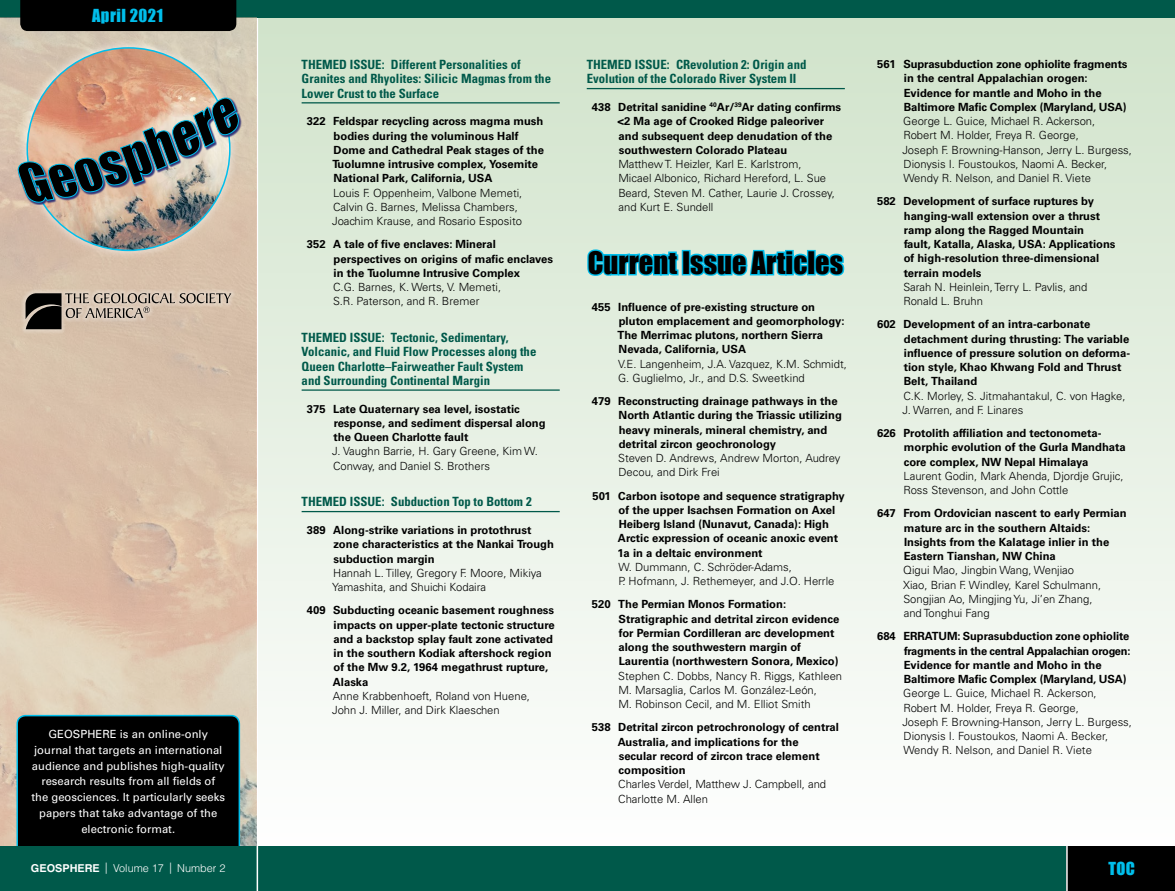
<style>
.page{position:relative;width:1175px;height:891px;background:#fff}
.page>*{position:absolute;margin:0;border:0;box-sizing:border-box;transform-origin:0 0}
.t1{font:28.5px "Impact";color:#000}
.t2{font:16.5px "Impact";letter-spacing:.03em;color:#00beeb}
.TOC___Themed_Issue{font:700 condensed 12.75px/14.2px "Univers LT Std";color:#00594a}
.t3{font:700 11.25px/14.2px "Univers LT Std";color:#000}
.t4{font:300 11.25px/14.2px "Univers LT Std";color:#000}
.Geophere_Mission{font:11.25px/15.8px "Univers LT Std";color:#fff;text-align:center}
.t5{font:300 10.8px "Helvetica LT Std";color:#fff}
.s1{font-weight:700}
.s2{font-size:11.25px}
</style>
<div class="page">
<div style="left:256px;top:0;width:918px;height:846px;background:linear-gradient(to bottom,#cfe2c9,#fefefe)"></div>
<div style="left:0;top:846px;width:1174px;height:45px;background:#00594a"></div>
<hr style="left:256px;top:0;width:2px;height:891px;background:#fff">
<div style="left:0;top:0;width:1174px;height:18px;background:#00594a"></div>
<img style="left:0;top:18px;width:256px;height:828px">
<div style="left:17px;top:38px;width:223px;height:223px;background:#fff;opacity:.75"></div>
<img style="left:27px;top:48px;width:203px;height:202px;border-radius:101px">
<div style="left:18px;top:98px;width:223px;height:107px;background:#272972;opacity:.75"></div>
<div style="left:18px;top:162px;width:39px;height:44px;background:#272972;opacity:.75"></div>
<div style="left:212px;top:98px;width:30px;height:40px;background:#272972;opacity:.75"></div>
<img style="left:18px;top:97px;width:221px;height:106px">
<div style="left:20px;top:0;width:216px;height:31px;background:#000"></div>
<div style="left:1066px;top:846px;width:108px;height:45px;background:#000"></div>
<hr style="left:1066px;top:846px;width:1px;height:45px;background:#fff">
<hr style="left:302px;top:102px;width:258px;height:1px;background:#00594a">
<hr style="left:302px;top:389px;width:258px;height:2px;background:#00594a">
<hr style="left:302px;top:511px;width:258px;height:1px;background:#00594a">
<hr style="left:586px;top:88px;width:258px;height:1px;background:#00594a">
<svg style="left:585px;top:247px;width:95px;height:31px;background:#6ed4e2"></svg>
<div style="left:681px;top:250px;width:9px;height:25px;border:3px solid #00beeb"></div>
<svg style="left:687px;top:229px;width:159px;height:49px;background:#93dbde"></svg>
<div style="left:21px;top:289px;width:215px;height:45px;background:#fff;opacity:.5"></div>
<svg style="left:26px;top:293px;width:205px;height:36px;background:#a49587"></svg>
<div style="left:16px;top:714px;width:225px;height:132px;background:#000"></div>
<h2 class="t2" style="left:92px;top:3px;width:72px">April 2021</h2>
<p class="Geophere_Mission" style="left:32px;top:726px;width:195px">GEOSPHERE is an online-only journal that targets an international audience and publishes high‑quality research results from all fields of the geosciences. It particularly seeks papers that take advantage of the electronic format.</p>
<p class="TOC___Themed_Issue" style="left:302px;top:57px;width:251px">THEMED ISSUE: Different Personalities of<br>Granites and Rhyolites: Silicic Magmas from the<br>Lower Crust to the Surface</p>
<p class="t3" style="left:332px;top:114px;width:213px;text-indent:-26px">322 Feldspar recycling across magma mush bodies during the voluminous Half Dome and Cathedral Peak stages of the Tuolumne intrusive complex, Yosemite National Park, California, USA</p>
<p class="t4" style="left:332px;top:186px;width:192px">Louis F. Oppenheim, Valbone Memeti,<br>Calvin G. Barnes, Melissa Chambers,<br>Joachim Krause, and Rosario Esposito</p>
<p class="t3" style="left:334px;top:237px;width:221px;text-indent:-27px">352 A tale of five enclaves: Mineral perspectives on origins of mafic enclaves in the Tuolumne Intrusive Complex</p>
<p class="t4" style="left:333px;top:280px;width:170px">C.G. Barnes, K. Werts, V. Memeti,<br>S.R. Paterson, and R. Bremer</p>
<p class="TOC___Themed_Issue" style="left:302px;top:330px;width:236px">THEMED ISSUE: Tectonic, Sedimentary, Volcanic, and Fluid Flow Processes along the Queen Charlotte–Fairweather Fault System and Surrounding Continental Margin</p>
<p class="t3" style="left:333px;top:402px;width:214px;text-indent:-27px">375 Late Quaternary sea level, isostatic response, and sediment dispersal along the Queen Charlotte fault</p>
<p class="t4" style="left:332px;top:444px;width:207px">J. Vaughn Barrie, H. Gary Greene, Kim W.<br>Conway, and Daniel S. Brothers</p>
<p class="TOC___Themed_Issue" style="left:302px;top:495px;width:231px">THEMED ISSUE: Subduction Top to Bottom 2</p>
<p class="t3" style="left:333px;top:523px;width:222px;text-indent:-27px">389 Along-strike variations in protothrust zone characteristics at the Nankai Trough subduction margin</p>
<p class="t4" style="left:332px;top:566px;width:211px">Hannah L. Tilley, Gregory F. Moore, Mikiya<br>Yamashita, and Shuichi Kodaira</p>
<p class="t3" style="left:333px;top:603px;width:223px;text-indent:-26px">409 Subducting oceanic basement roughness impacts on upper-plate tectonic structure and a backstop splay fault zone activated in the southern Kodiak aftershock region of the Mw 9.2, 1964 megathrust rupture, Alaska</p>
<p class="t4" style="left:332px;top:689px;width:199px">Anne Krabbenhoeft, Roland von Huene,<br>John J. Miller, and Dirk Klaeschen</p>
<p class="TOC___Themed_Issue" style="left:586px;top:57px;width:221px">THEMED ISSUE: CRevolution 2: Origin and<br>Evolution of the Colorado River System II</p>
<p class="t3" style="left:617px;top:100px;width:225px;text-indent:-26px">438 Detrital sanidine <sup>40</sup>Ar/<sup>39</sup>Ar dating confirms &lt;2 Ma age of Crooked Ridge paleoriver and subsequent deep denudation of the southwestern Colorado Plateau</p>
<p class="t4" style="left:618px;top:157px;width:218px">Matthew T. Heizler, Karl E. Karlstrom, Micael Albonico, Richard Hereford, L. Sue Beard, Steven M. Cather, Laurie J. Crossey, and Kurt E. Sundell</p>
<p class="t1" style="left:588px;top:241px;width:257px">Current Issue Articles</p>
<p class="t3" style="left:617px;top:300px;width:228px;text-indent:-26px">455 Influence of pre-existing structure on pluton emplacement and geomorphology:<br>The Merrimac plutons, northern Sierra Nevada, California, USA</p>
<p class="t4" style="left:618px;top:357px;width:230px">V.E. Langenheim, J.A. Vazquez, K.M. Schmidt,<br>G. Guglielmo, Jr., and D.S. Sweetkind</p>
<p class="t3" style="left:618px;top:394px;width:225px;text-indent:-27px">479 Reconstructing drainage pathways in the North Atlantic during the Triassic utilizing heavy minerals, mineral chemistry, and detrital zircon geochronology</p>
<p class="t4" style="left:618px;top:451px;width:224px">Steven D. Andrews, Andrew Morton, Audrey<br>Decou, and Dirk Frei</p>
<p class="t3" style="left:617px;top:489px;width:229px;text-indent:-25px">501 Carbon isotope and sequence stratigraphy of the upper Isachsen Formation on Axel Heiberg Island (Nunavut, Canada): High Arctic expression of oceanic anoxic event 1a in a deltaic environment</p>
<p class="t4" style="left:618px;top:560px;width:218px">W. Dummann, C. Schröder-Adams,<br>P. Hofmann, J. Rethemeyer, and J.O. Herrle</p>
<p class="t3" style="left:618px;top:597px;width:222px;text-indent:-27px">520 The Permian Monos Formation:<br>Stratigraphic and detrital zircon evidence for Permian Cordilleran arc development along the southwestern margin of Laurentia (northwestern Sonora, Mexico)</p>
<p class="t4" style="left:618px;top:669px;width:225px">Stephen C. Dobbs, Nancy R. Riggs, Kathleen<br>M. Marsaglia, Carlos M. González-León,<br>M. Robinson Cecil, and M. Elliot Smith</p>
<p class="t3" style="left:618px;top:720px;width:222px;text-indent:-26px">538 Detrital zircon petrochronology of central Australia, and implications for the secular record of zircon trace element composition</p>
<p class="t4" style="left:618px;top:777px;width:209px">Charles Verdel, Matthew J. Campbell, and<br>Charlotte M. Allen</p>
<p class="t3" style="left:903px;top:57px;width:225px;text-indent:-27px">561 Suprasubduction zone ophiolite fragments in the central Appalachian orogen:<br>Evidence for mantle and Moho in the Baltimore Mafic Complex (Maryland, USA)</p>
<p class="t4" style="left:902px;top:114px;width:231px">George L. Guice, Michael R. Ackerson,<br>Robert M. Holder, Freya R. George,<br>Joseph F. Browning-Hanson, Jerry L. Burgess, Dionysis I. Foustoukos, Naomi A. Becker, Wendy R. Nelson, and Daniel R. Viete</p>
<p class="t3" style="left:903px;top:194px;width:213px;text-indent:-27px">582 Development of surface ruptures by hanging-wall extension over a thrust ramp along the Ragged Mountain<br>fault, Katalla, Alaska, USA: Applications of high-resolution three-dimensional terrain models</p>
<p class="t4" style="left:903px;top:280px;width:186px">Sarah N. Heinlein, Terry L. Pavlis, and<br>Ronald L. Bruhn</p>
<p class="t3" style="left:903px;top:317px;width:227px;text-indent:-27px">602 Development of an intra-carbonate detachment during thrusting: The variable influence of pressure solution on deforma&shy;tion style, Khao Khwang Fold and Thrust Belt, Thailand</p>
<p class="t4" style="left:902px;top:389px;width:225px">C.K. Morley, S. Jitmahantakul, C. von Hagke,<br>J. Warren, and F. Linares</p>
<p class="t3" style="left:903px;top:426px;width:223px;text-indent:-27px">626 Protolith affiliation and tectonometa&shy;morphic evolution of the Gurla Mandhata core complex, NW Nepal Himalaya</p>
<p class="t4" style="left:903px;top:469px;width:222px">Laurent Godin, Mark Ahenda, Djordje Grujic,<br>Ross Stevenson, and John Cottle</p>
<p class="t3" style="left:903px;top:506px;width:224px;text-indent:-27px">647 From Ordovician nascent to early Permian mature arc in the southern Altaids:<br>Insights from the Kalatage inlier in the Eastern Tianshan, NW China</p>
<p class="t4" style="left:903px;top:563px;width:199px">Qigui Mao, Jingbin Wang, Wenjiao<br>Xiao, Brian F. Windley, Karel Schulmann,<br>Songjian Ao, Mingjing Yu, Ji’en Zhang, and Tonghui Fang</p>
<p class="t3" style="left:903px;top:629px;width:228px;text-indent:-27px">684 ERRATUM: Suprasubduction zone ophiolite fragments in the central Appalachian orogen:<br>Evidence for mantle and Moho in the Baltimore Mafic Complex (Maryland, USA)</p>
<p class="t4" style="left:902px;top:686px;width:231px">George L. Guice, Michael R. Ackerson, Robert M. Holder, Freya R. George,<br>Joseph F. Browning-Hanson, Jerry L. Burgess, Dionysis I. Foustoukos, Naomi A. Becker, Wendy R. Nelson, and Daniel R. Viete</p>
<p class="t5" style="left:31px;top:862px;width:196px"><span class="s1">GEOSPHERE</span> <span class="s2">|</span> Volume 17 <span class="s2">|</span> Number 2</p>
<h2 class="t2" style="left:1108px;top:856px;width:28px">TOC</h2>
</div>
